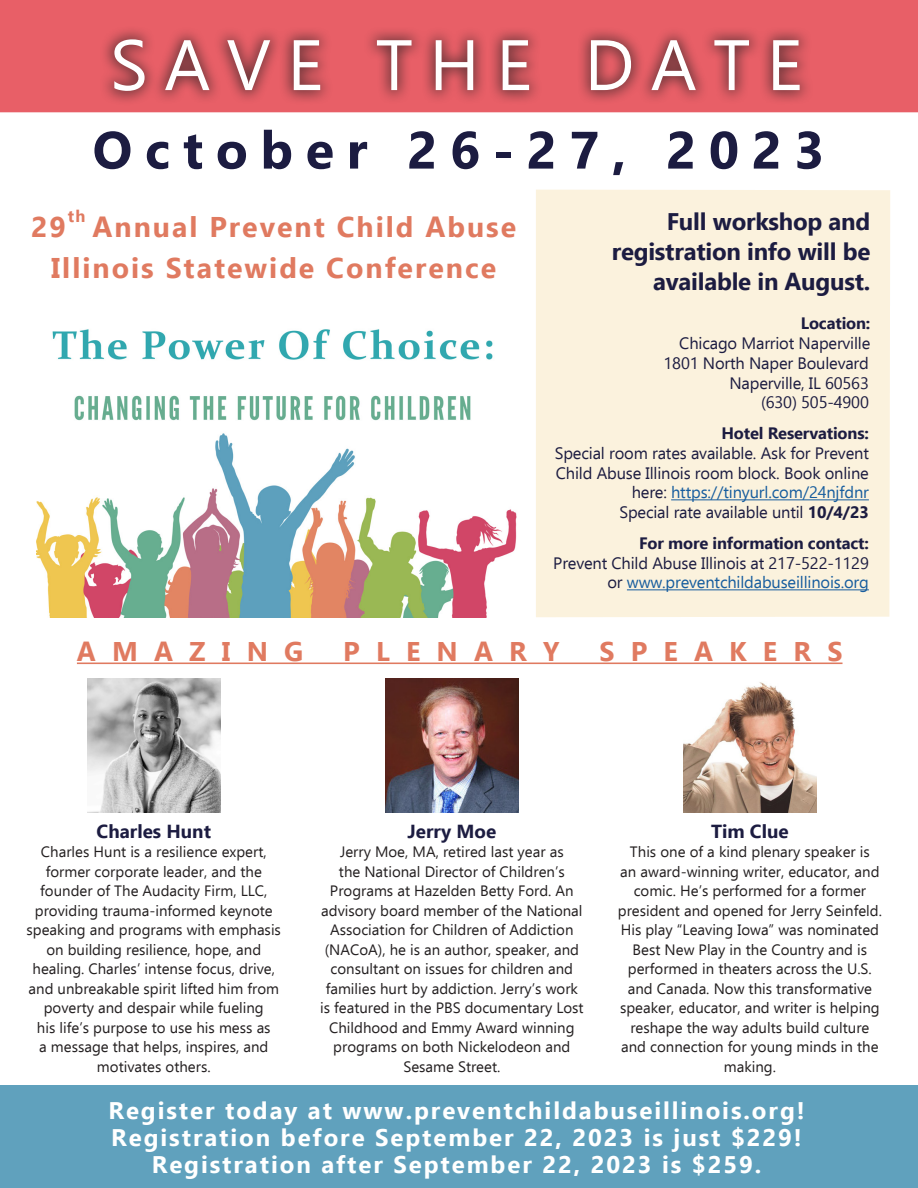
<style>
.page{position:relative;width:918px;height:1188px;background:#fff}
.page>*{position:absolute;margin:0;border:0;box-sizing:border-box;transform-origin:0 0}
.t1{font:71.25px "Ebrima";letter-spacing:.23em;color:#fff}
.t2{font:700 52.5px "Ebrima";letter-spacing:.24em;color:#1c1c41}
.t3{font:700 28.5px "Ebrima";letter-spacing:.07em;color:#e07a60}
.t4{font:700 27px "Ebrima";letter-spacing:.6em;color:#e07a60}
.t5{font:700 24px "Ebrima";letter-spacing:.08em;color:#fff}
.t6{font:700 24px "Ebrima";letter-spacing:-.01em;color:#1c1c41}
.t7{font:700 18.9px "Ebrima";color:#1c1c41}
.t8{font:700 16.8px "Ebrima";color:#e07a60}
.t9{font:16.5px/19.8px "Ebrima";letter-spacing:-.01em;color:#1c1c41;text-align:right}
.t10{font:700 16.5px "Ebrima";letter-spacing:-.01em;color:#1c1c41}
.t11{font:16.5px "Ebrima";letter-spacing:-.01em;color:#175d9e}
.t12{font:15px/19.5px "Ebrima";color:#231f20;text-align:center}
.s1{color:#175d9e}
.s2{font-weight:700}
.s3{color:#1c1c41}
</style>
<div class="page">
<div style="left:0;top:1085px;width:918px;height:103px;background:#60a1bd"></div>
<div style="left:0;top:0;width:918px;height:112px;background:#e85f67"></div>
<div style="left:100px;top:25px;width:714px;height:81px;background:#231f20;opacity:.75"></div>
<img style="left:36px;top:433px;width:481px;height:184px">
<div style="left:536px;top:190px;width:354px;height:427px;background:#fbf2dd"></div>
<hr style="left:671px;top:499px;width:198px;height:1px;background:#175d9e">
<hr style="left:627px;top:589px;width:242px;height:1px;background:#175d9e">
<hr style="left:77px;top:663px;width:766px;height:1px;background:#e07a60">
<img style="left:87px;top:678px;width:134px;height:134px">
<img style="left:385px;top:678px;width:134px;height:134px">
<img style="left:683px;top:682px;width:134px;height:130px">
<img style="left:52px;top:329px;width:441px;height:92px">
<p class="t1" style="left:110px;top:12px;width:694px">SAVE THE DATE</p>
<p class="t2" style="left:93px;top:109px;width:734px">October 26-27, 2023</p>
<p class="t8" style="left:68px;top:203px;width:19px">th</p>
<p class="t3" style="left:92px;top:205px;width:425px">Annual Prevent Child Abuse</p>
<p class="t3" style="left:51px;top:245px;width:446px">Illinois Statewide Conference</p>
<p class="t3" style="left:31px;top:205px;width:36px">29</p>
<p class="t6" style="left:667px;top:202px;width:205px">Full workshop and</p>
<p class="t6" style="left:612px;top:232px;width:260px">registration info will be</p>
<p class="t6" style="left:653px;top:262px;width:219px">available in August.</p>
<p class="t10" style="left:801px;top:310px;width:71px">Location:</p>
<p class="t9" style="left:679px;top:333px;width:193px">Chicago Marriot Naperville</p>
<p class="t9" style="left:664px;top:353px;width:207px">1801 North Naper Boulevard</p>
<p class="t9" style="left:729px;top:372px;width:141px">Naperville, IL 60563</p>
<p class="t9" style="left:761px;top:392px;width:109px">(630) 505-4900</p>
<p class="t10" style="left:721px;top:420px;width:149px">Hotel Reservations:</p>
<p class="t9" style="left:555px;top:443px;width:316px">Special room rates available. Ask for Prevent<br>Child Abuse Illinois room block. Book online here: <span class="s1">https://tinyurl.com/24njfdnr</span></p>
<p class="t9" style="left:619px;top:502px;width:251px">Special rate available until <span class="s2">10/4/23</span></p>
<p class="t10" style="left:639px;top:530px;width:231px">For more information contact:</p>
<p class="t9" style="left:553px;top:552px;width:317px">Prevent Child Abuse Illinois at 217-522-1129</p>
<p class="t11" style="left:607px;top:570px;width:263px"><span class="s3">or</span> www.preventchildabuseillinois.org</p>
<p class="t4" style="left:77px;top:630px;width:228px">AMAZING</p>
<p class="t4" style="left:343px;top:630px;width:218px">PLENARY</p>
<p class="t4" style="left:599px;top:630px;width:245px">SPEAKERS</p>
<p class="t7" style="left:97px;top:816px;width:116px">Charles Hunt</p>
<p class="t12" style="left:27px;top:842px;width:256px">Charles Hunt is a resilience expert, former corporate leader, and the founder of The Audacity Firm, LLC, providing trauma-informed keynote speaking and programs with emphasis on building resilience, hope, and healing. Charles’ intense focus, drive, and unbreakable spirit lifted him from poverty and despair while fueling<br>his life’s purpose to use his mess as<br>a message that helps, inspires, and motivates others.</p>
<p class="t7" style="left:711px;top:816px;width:79px">Tim Clue</p>
<p class="t12" style="left:618px;top:842px;width:266px">This one of a kind plenary speaker is<br>an award-winning writer, educator, and comic. He’s performed for a former president and opened for Jerry Seinfeld.<br>His play “Leaving Iowa” was nominated Best New Play in the Country and is performed in theaters across the U.S. and Canada. Now this transformative speaker, educator, and writer is helping reshape the way adults build culture and connection for young minds in the making.</p>
<p class="t5" style="left:108px;top:1091px;width:698px">Register today at www.preventchildabuseillinois.org!</p>
<p class="t5" style="left:111px;top:1118px;width:692px">Registration before September 22, 2023 is just $229!</p>
<p class="t5" style="left:152px;top:1145px;width:611px">Registration after September 22, 2023 is $259.</p>
<p class="t7" style="left:407px;top:816px;width:90px">Jerry Moe</p>
<p class="t12" style="left:320px;top:842px;width:265px">Jerry Moe, MA, retired last year as<br>the National Director of Children’s Programs at Hazelden Betty Ford. An advisory board member of the National Association for Children of Addiction (NACoA), he is an author, speaker, and consultant on issues for children and families hurt by addiction. Jerry’s work is featured in the PBS documentary Lost Childhood and Emmy Award winning programs on both Nickelodeon and Sesame Street.</p>
</div>
